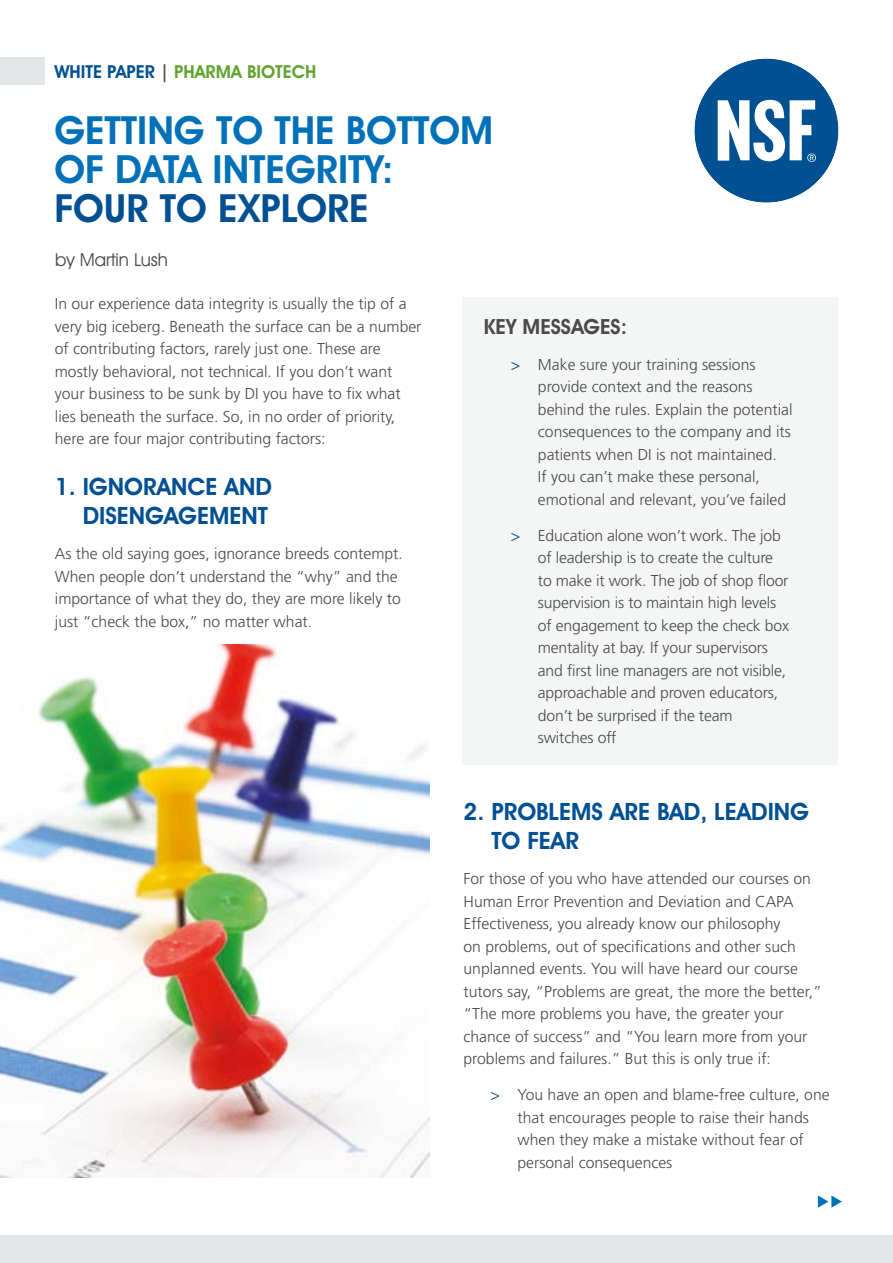
<style>
.page{position:relative;width:893px;height:1263px;background:#fff}
.page>*{position:absolute;margin:0;border:0;box-sizing:border-box;transform-origin:0 0}
.t1{font:600 39px/39px "Avant Garde IT Cby BT";color:#0071b9}
.t2{font:600 39px "Avant Garde IT Cby BT";color:#005092}
.t3{font:600 24px/28.8px "Avant Garde IT Cby BT";color:#005092;text-align:right}
.t4{font:600 21px "Avant Garde IT Cby BT";color:#4a4a49}
.t5{font:600 18px "Avant Garde IT Cby BT";color:#63a330}
.t6{font:18px "Avant Garde IT Cby BT";color:#4a4a49}
.t7{font:300 15.75px/22.5px "Frutiger";color:#4a4a49}
.s1{color:#005092}
.s2{color:#4a4a49}
</style>
<div class="page">
<div style="left:0;top:1236px;width:893px;height:27px;background:#e3e6e6"></div>
<div style="left:0;top:57px;width:45px;height:27px;background:#e3e6e6"></div>
<svg style="left:694px;top:58px;width:145px;height:145px"></svg>
<svg style="left:818px;top:1195px;width:24px;height:13px"></svg>
<div style="left:463px;top:297px;width:375px;height:467px;background:#f4f5f5"></div>
<img style="left:0;top:645px;width:429px;height:533px">
<p class="t5" style="left:54px;top:61px;width:264px"><span class="s1">WHITE PAPER</span> <span class="s2">|</span> PHARMA BIOTECH</p>
<h1 class="t1" style="left:54px;top:110px;width:440px">GETTING TO THE BOTTOM<br>OF DATA INTEGRITY:</h1>
<h1 class="t2" style="left:54px;top:185px;width:316px">FOUR TO EXPLORE</h1>
<p class="t6" style="left:55px;top:249px;width:114px">by Martin Lush</p>
<p class="t7" style="left:55px;top:293px;width:368px">In our experience data integrity is usually the tip of a very big iceberg. Beneath the surface can be a number of contributing factors, rarely just one. These are mostly behavioral, not technical. If you don’t want your business to be sunk by DI you have to fix what lies beneath the surface. So, in no order of priority, here are four major contributing factors:</p>
<h2 class="t3" style="left:55px;top:472px;width:218px">1. IGNORANCE AND<br>DISENGAGEMENT</h2>
<p class="t7" style="left:55px;top:542px;width:350px">As the old saying goes, ignorance breeds contempt.<br>When people don’t understand the “why” and the importance of what they do, they are more likely to just “check the box,” no matter what.</p>
<h3 class="t4" style="left:484px;top:314px;width:145px">KEY MESSAGES:</h3>
<p class="t7" style="left:538px;top:353px;width:256px;text-indent:-27px"><span class="s1">&gt;</span> Make sure your training sessions provide context and the reasons behind the rules. Explain the potential consequences to the company and its patients when DI is not maintained.<br>If you can’t make these personal, emotional and relevant, you’ve failed</p>
<p class="t7" style="left:538px;top:524px;width:253px;text-indent:-27px"><span class="s1">&gt;</span> Education alone won’t work. The job of leadership is to create the culture to make it work. The job of shop floor supervision is to maintain high levels of engagement to keep the check box mentality at bay. If your supervisors and first line managers are not visible, approachable and proven educators, don’t be surprised if the team switches off</p>
<h2 class="t3" style="left:491px;top:797px;width:319px;text-align:left;text-indent:-28px">2. PROBLEMS ARE BAD, LEADING<br>TO FEAR</h2>
<p class="t7" style="left:463px;top:867px;width:360px">For those of you who have attended our courses on Human Error Prevention and Deviation and CAPA Effectiveness, you already know our philosophy<br>on problems, out of specifications and other such unplanned events. You will have heard our course tutors say, “Problems are great, the more the better,” “The more problems you have, the greater your chance of success” and “You learn more from your problems and failures.” But this is only true if:</p>
<p class="t7" style="left:517px;top:1083px;width:314px;text-indent:-27px"><span class="s1">&gt;</span> You have an open and blame-free culture, one that encourages people to raise their hands when they make a mistake without fear of personal consequences</p>
</div>
